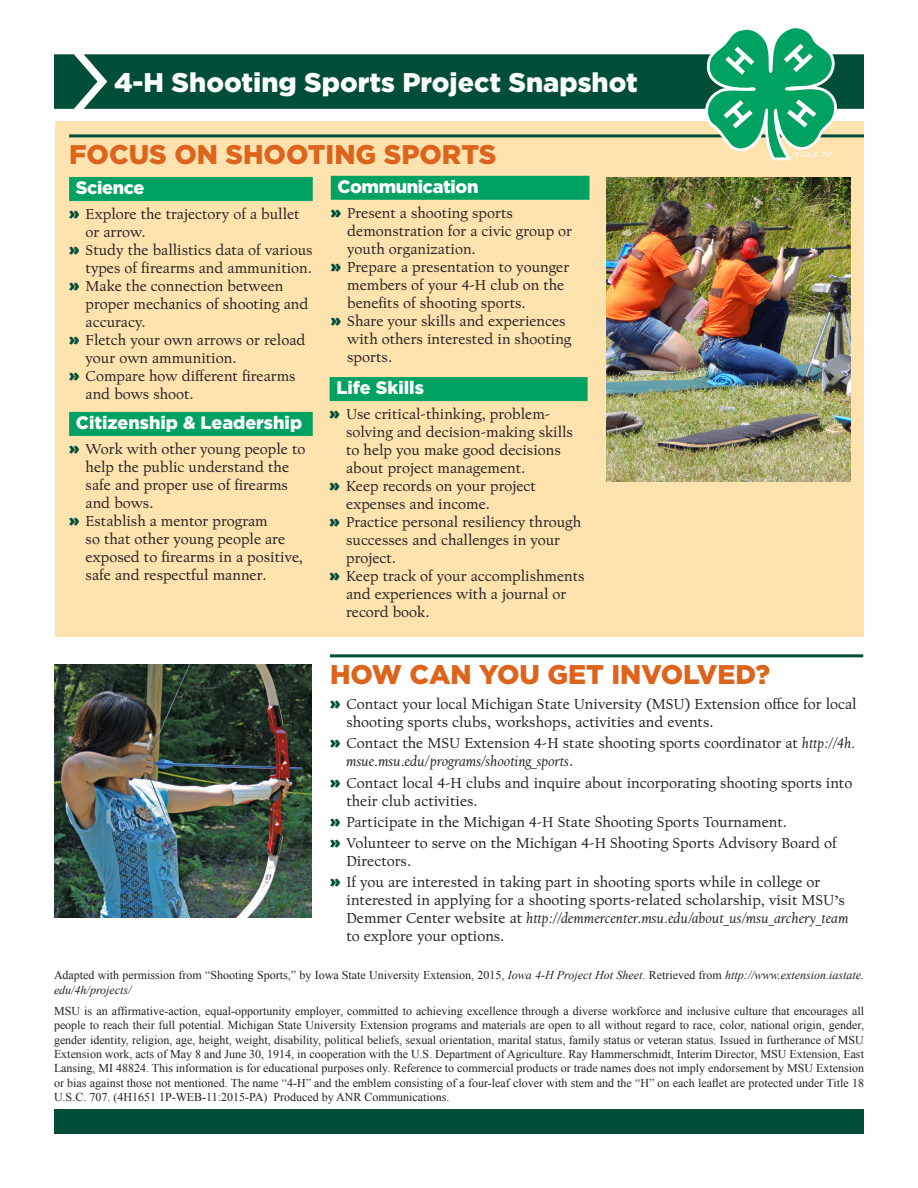
<style>
.page{position:relative;width:918px;height:1188px;background:#fff}
.page>*{position:absolute;margin:0;border:0;box-sizing:border-box;transform-origin:0 0}
.Subhead1{font:900 27px "Gotham";color:#dc641c}
.t1{font:900 27px "Gotham";color:#fff}
.Subhead2{font:900 18px "Gotham";color:#fff}
.Subhead2-2{font:900 18px "Gotham";letter-spacing:-.02em;color:#fff}
.t2{font:15px/18px "Californian FB Text";color:#231f20}
.Indicia{font:12px/14.4px "Times New Roman";color:#231f20}
.s1{font-family:"Gotham";font-weight:900;font-size:16.5px;color:#004e38}
.s2{font-style:italic}
</style>
<div class="page">
<div style="left:54px;top:1109px;width:809px;height:24px;background:#004e38"></div>
<img style="left:54px;top:664px;width:257px;height:254px">
<div style="left:56px;top:122px;width:808px;height:515px;background:#fee3af"></div>
<div style="left:54px;top:54px;width:810px;height:55px;background:#004e38"></div>
<img style="left:606px;top:177px;width:244px;height:305px">
<hr style="left:69px;top:134px;width:795px;height:3px;background:#004e38">
<hr style="left:114px;top:62px;width:579px;height:3px;background:#004e38">
<svg style="left:705px;top:28px;width:132px;height:132px"></svg>
<div style="left:69px;top:177px;width:244px;height:24px;background:#00a261"></div>
<div style="left:69px;top:412px;width:244px;height:24px;background:#00a261"></div>
<div style="left:331px;top:176px;width:259px;height:24px;background:#00a261"></div>
<div style="left:330px;top:377px;width:258px;height:24px;background:#00a261"></div>
<hr style="left:330px;top:654px;width:533px;height:3px;background:#004e38">
<h1 class="t1" style="left:114px;top:64px;width:525px">4-H Shooting Sports Project Snapshot</h1>
<h1 class="Subhead1" style="left:69px;top:136px;width:429px">FOCUS ON SHOOTING SPORTS</h1>
<h2 class="Subhead2-2" style="left:76px;top:175px;width:70px">Science</h2>
<p class="t2" style="left:86px;top:205px;width:216px;text-indent:-16px"><span class="s1">»</span> Explore the trajectory of a bullet or arrow.</p>
<p class="t2" style="left:69px;top:241px;width:245px;text-align:right"><span class="s1">»</span> Study the ballistics data of various types of firearms and ammunition.</p>
<p class="t2" style="left:86px;top:277px;width:224px;text-indent:-16px"><span class="s1">»</span> Make the connection between proper mechanics of shooting and accuracy.</p>
<p class="t2" style="left:86px;top:331px;width:221px;text-indent:-16px"><span class="s1">»</span> Fletch your own arrows or reload your own ammunition.</p>
<p class="t2" style="left:86px;top:367px;width:211px;text-indent:-16px"><span class="s1">»</span> Compare how different firearms and bows shoot.</p>
<h2 class="Subhead2" style="left:76px;top:410px;width:228px">Citizenship &amp; Leadership</h2>
<p class="t2" style="left:86px;top:440px;width:221px;text-indent:-16px"><span class="s1">»</span> Work with other young people to help the public understand the safe and proper use of firearms and bows.</p>
<p class="t2" style="left:86px;top:512px;width:219px;text-indent:-16px"><span class="s1">»</span> Establish a mentor program<br>so that other young people are exposed to firearms in a positive, safe and respectful manner.</p>
<h2 class="Subhead2-2" style="left:338px;top:174px;width:142px">Communication</h2>
<p class="t2" style="left:347px;top:204px;width:226px;text-indent:-16px"><span class="s1">»</span> Present a shooting sports demonstration for a civic group or youth organization.</p>
<p class="t2" style="left:347px;top:258px;width:223px;text-indent:-16px"><span class="s1">»</span> Prepare a presentation to younger members of your 4-H club on the benefits of shooting sports.</p>
<p class="t2" style="left:347px;top:312px;width:226px;text-indent:-16px"><span class="s1">»</span> Share your skills and experiences with others interested in shooting sports.</p>
<h2 class="Subhead2" style="left:336px;top:375px;width:89px">Life Skills</h2>
<p class="t2" style="left:346px;top:405px;width:228px;text-indent:-16px"><span class="s1">»</span> Use critical-thinking, problem&shy;solving and decision-making skills to help you make good decisions about project management.</p>
<p class="t2" style="left:346px;top:477px;width:191px;text-indent:-16px"><span class="s1">»</span> Keep records on your project expenses and income.</p>
<p class="t2" style="left:346px;top:513px;width:237px;text-indent:-16px"><span class="s1">»</span> Practice personal resiliency through successes and challenges in your project.</p>
<p class="t2" style="left:346px;top:567px;width:240px;text-indent:-16px"><span class="s1">»</span> Keep track of your accomplishments and experiences with a journal or record book.</p>
<h1 class="Subhead1" style="left:330px;top:656px;width:442px">HOW CAN YOU GET INVOLVED?</h1>
<p class="t2" style="left:346px;top:696px;width:512px;text-indent:-16px"><span class="s1">»</span> Contact your local Michigan State University (MSU) Extension office for local shooting sports clubs, workshops, activities and events.</p>
<p class="t2" style="left:346px;top:735px;width:511px;text-indent:-16px"><span class="s1">»</span> Contact the MSU Extension 4-H state shooting sports coordinator at <span class="s2">http://4h. msue.msu.edu/programs/shooting_sports</span>.</p>
<p class="t2" style="left:346px;top:774px;width:507px;text-indent:-16px"><span class="s1">»</span> Contact local 4-H clubs and inquire about incorporating shooting sports into their club activities.</p>
<p class="t2" style="left:330px;top:813px;width:459px"><span class="s1">»</span> Participate in the Michigan 4-H State Shooting Sports Tournament.</p>
<p class="t2" style="left:346px;top:834px;width:492px;text-indent:-16px"><span class="s1">»</span> Volunteer to serve on the Michigan 4-H Shooting Sports Advisory Board of<br>Directors.</p>
<p class="t2" style="left:346px;top:874px;width:504px;text-indent:-16px"><span class="s1">»</span> If you are interested in taking part in shooting sports while in college or interested in applying for a shooting sports-related scholarship, visit MSU’s Demmer Center website at <span class="s2">http://demmercenter.msu.edu/about_us/msu_archery_team </span>to explore your options.</p>
<p class="Indicia" style="left:54px;top:968px;width:812px">Adapted with permission from “Shooting Sports,” by Iowa State University Extension, 2015, <span class="s2">Iowa 4-H Project Hot Sheet</span>. Retrieved from <span class="s2">http://www.extension.iastate. edu/4h/projects/</span></p>
<p class="Indicia" style="left:54px;top:1003px;width:812px;text-align:justify">MSU is an affirmative-action, equal-opportunity employer, committed to achieving excellence through a diverse workforce and inclusive culture that encourages all people to reach their full potential. Michigan State University Extension programs and materials are open to all without regard to race, color, national origin, gender, gender identity, religion, age, height, weight, disability, political beliefs, sexual orientation, marital status, family status or veteran status. Issued in furtherance of MSU Extension work, acts of May 8 and June 30, 1914, in cooperation with the U.S. Department of Agriculture. Ray Hammerschmidt, Interim Director, MSU Extension, East Lansing, MI 48824. This information is for educational purposes only. Reference to commercial products or trade names does not imply endorsement by MSU Extension or bias against those not mentioned. The name “4-H” and the emblem consisting of a four-leaf clover with stem and the “H” on each leaflet are protected under Title 18<br>U.S.C. 707. (4H1651 1P-WEB-11:2015-PA) Produced by ANR Communications.</p>
</div>
